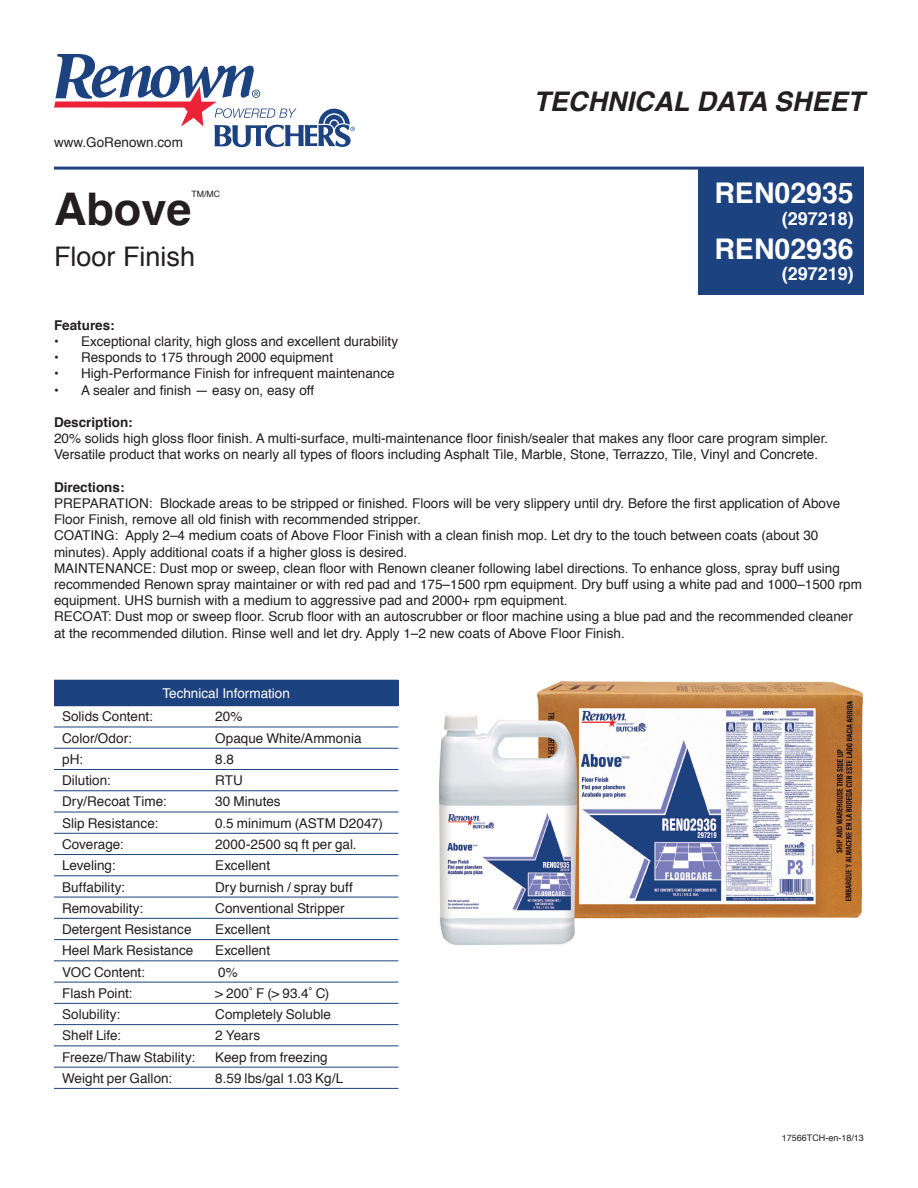
<style>
.page{position:relative;width:918px;height:1188px;background:#fff}
.page>*{position:absolute;margin:0;border:0;box-sizing:border-box;transform-origin:0 0}
.t1{font:700 45px "Helvetica";color:#231f20}
.t2{font:700 28.5px "Helvetica";color:#fff}
.t3{font:italic 700 27px "Helvetica";color:#231f20}
.t4{font:27px "Helvetica";color:#231f20}
.t5{font:700 18px "Helvetica";color:#fff}
.t6{font:13.5px/16.2px "Helvetica";color:#231f20}
.t7{font:700 13.5px "Helvetica";color:#231f20}
.t8{font:13.5px "Helvetica";color:#fff}
.t9{font:9px "Helvetica";color:#231f20}
.t10{font:8.7px "Helvetica";color:#231f20}
</style>
<div class="page">
<svg style="left:54px;top:54px;width:301px;height:93px"></svg>
<hr style="left:54px;top:167px;width:810px;height:3px;background:#1c427f">
<img style="left:439px;top:681px;width:424px;height:264px">
<div style="left:699px;top:170px;width:165px;height:125px;background:#1c427f"></div>
<div style="left:54px;top:680px;width:344px;height:26px;background:#1c427f"></div>
<hr style="left:54px;top:727px;width:153px;height:1px;background:#1c427f">
<hr style="left:207px;top:727px;width:191px;height:1px;background:#1c427f">
<hr style="left:54px;top:748px;width:153px;height:1px;background:#1c427f">
<hr style="left:207px;top:748px;width:191px;height:1px;background:#1c427f">
<hr style="left:54px;top:769px;width:153px;height:1px;background:#1c427f">
<hr style="left:207px;top:769px;width:191px;height:1px;background:#1c427f">
<hr style="left:54px;top:791px;width:153px;height:1px;background:#1c427f">
<hr style="left:207px;top:791px;width:191px;height:1px;background:#1c427f">
<hr style="left:54px;top:812px;width:153px;height:1px;background:#1c427f">
<hr style="left:207px;top:812px;width:191px;height:1px;background:#1c427f">
<hr style="left:54px;top:833px;width:153px;height:1px;background:#1c427f">
<hr style="left:207px;top:833px;width:191px;height:1px;background:#1c427f">
<hr style="left:54px;top:854px;width:153px;height:1px;background:#1c427f">
<hr style="left:207px;top:854px;width:191px;height:1px;background:#1c427f">
<hr style="left:54px;top:876px;width:153px;height:1px;background:#1c427f">
<hr style="left:207px;top:876px;width:191px;height:1px;background:#1c427f">
<hr style="left:54px;top:897px;width:153px;height:1px;background:#1c427f">
<hr style="left:207px;top:897px;width:191px;height:1px;background:#1c427f">
<hr style="left:54px;top:918px;width:153px;height:1px;background:#1c427f">
<hr style="left:207px;top:918px;width:191px;height:1px;background:#1c427f">
<hr style="left:54px;top:939px;width:153px;height:1px;background:#1c427f">
<hr style="left:207px;top:939px;width:191px;height:1px;background:#1c427f">
<hr style="left:54px;top:961px;width:153px;height:1px;background:#1c427f">
<hr style="left:207px;top:961px;width:191px;height:1px;background:#1c427f">
<hr style="left:54px;top:982px;width:153px;height:1px;background:#1c427f">
<hr style="left:207px;top:982px;width:191px;height:1px;background:#1c427f">
<hr style="left:54px;top:1003px;width:153px;height:1px;background:#1c427f">
<hr style="left:207px;top:1003px;width:191px;height:1px;background:#1c427f">
<hr style="left:54px;top:1024px;width:153px;height:1px;background:#1c427f">
<hr style="left:207px;top:1024px;width:191px;height:1px;background:#1c427f">
<hr style="left:54px;top:1046px;width:153px;height:1px;background:#1c427f">
<hr style="left:207px;top:1046px;width:191px;height:1px;background:#1c427f">
<hr style="left:54px;top:1067px;width:153px;height:1px;background:#1c427f">
<hr style="left:207px;top:1067px;width:191px;height:1px;background:#1c427f">
<hr style="left:54px;top:1088px;width:153px;height:1px;background:#1c427f">
<hr style="left:207px;top:1088px;width:191px;height:1px;background:#1c427f">
<p class="t6" style="left:54px;top:135px;width:131px">www.GoRenown.com</p>
<h1 class="t1" style="left:54px;top:172px;width:139px">Above</h1>
<p class="t10" style="left:192px;top:187px;width:30px">TM/MC</p>
<h3 class="t4" style="left:54px;top:236px;width:143px">Floor Finish</h3>
<h3 class="t3" style="left:533px;top:79px;width:332px">TECHNICAL DATA SHEET</h3>
<h2 class="t2" style="left:714px;top:170px;width:141px">REN02935</h2>
<h3 class="t5" style="left:782px;top:204px;width:74px">(297218)</h3>
<h2 class="t2" style="left:714px;top:226px;width:141px">REN02936</h2>
<h3 class="t5" style="left:782px;top:260px;width:74px">(297219)</h3>
<p class="t7" style="left:54px;top:314px;width:62px">Features:</p>
<p class="t6" style="left:54px;top:333px;width:346px">• Exceptional clarity, high gloss and excellent durability</p>
<p class="t6" style="left:54px;top:350px;width:281px">• Responds to 175 through 2000 equipment</p>
<p class="t6" style="left:54px;top:366px;width:342px">• High-Performance Finish for infrequent maintenance</p>
<p class="t6" style="left:54px;top:382px;width:262px">• A sealer and finish — easy on, easy off</p>
<p class="t7" style="left:54px;top:411px;width:80px">Description:</p>
<p class="t6" style="left:54px;top:431px;width:776px">20% solids high gloss floor finish. A multi-surface, multi-maintenance floor finish/sealer that makes any floor care program simpler.<br>Versatile product that works on nearly all types of floors including Asphalt Tile, Marble, Stone, Terrazzo, Tile, Vinyl and Concrete.</p>
<p class="t7" style="left:54px;top:476px;width:72px">Directions:</p>
<p class="t6" style="left:54px;top:495px;width:809px">PREPARATION: Blockade areas to be stripped or finished. Floors will be very slippery until dry. Before the first application of Above Floor Finish, remove all old finish with recommended stripper.<br>COATING: Apply 2–4 medium coats of Above Floor Finish with a clean finish mop. Let dry to the touch between coats (about 30 minutes). Apply additional coats if a higher gloss is desired.<br>MAINTENANCE: Dust mop or sweep, clean floor with Renown cleaner following label directions. To enhance gloss, spray buff using recommended Renown spray maintainer or with red pad and 175–1500 rpm equipment. Dry buff using a white pad and 1000–1500 rpm equipment. UHS burnish with a medium to aggressive pad and 2000+ rpm equipment.<br>RECOAT: Dust mop or sweep floor. Scrub floor with an autoscrubber or floor machine using a blue pad and the recommended cleaner at the recommended dilution. Rinse well and let dry. Apply 1–2 new coats of Above Floor Finish.</p>
<p class="t8" style="left:162px;top:683px;width:129px">Technical Information</p>
<p class="t6" style="left:62px;top:709px;width:92px">Solids Content:</p>
<p class="t6" style="left:215px;top:709px;width:29px">20%</p>
<p class="t6" style="left:62px;top:730px;width:71px">Color/Odor:</p>
<p class="t6" style="left:215px;top:730px;width:148px">Opaque White/Ammonia</p>
<p class="t6" style="left:62px;top:752px;width:22px">pH:</p>
<p class="t6" style="left:215px;top:752px;width:20px">8.8</p>
<p class="t6" style="left:62px;top:773px;width:50px">Dilution:</p>
<p class="t6" style="left:215px;top:773px;width:29px">RTU</p>
<p class="t6" style="left:62px;top:794px;width:106px">Dry/Recoat Time:</p>
<p class="t6" style="left:215px;top:794px;width:67px">30 Minutes</p>
<p class="t6" style="left:62px;top:815px;width:98px">Slip Resistance:</p>
<p class="t6" style="left:215px;top:815px;width:169px">0.5 minimum (ASTM D2047)</p>
<p class="t6" style="left:62px;top:837px;width:63px">Coverage:</p>
<p class="t6" style="left:215px;top:837px;width:143px">2000-2500 sq ft per gal.</p>
<p class="t6" style="left:62px;top:858px;width:55px">Leveling:</p>
<p class="t6" style="left:215px;top:858px;width:57px">Excellent</p>
<p class="t6" style="left:62px;top:879px;width:64px">Buffability:</p>
<p class="t6" style="left:215px;top:879px;width:139px">Dry burnish / spray buff</p>
<p class="t6" style="left:62px;top:900px;width:83px">Removability:</p>
<p class="t6" style="left:215px;top:900px;width:131px">Conventional Stripper</p>
<p class="t6" style="left:62px;top:922px;width:131px">Detergent Resistance</p>
<p class="t6" style="left:215px;top:922px;width:57px">Excellent</p>
<p class="t6" style="left:62px;top:943px;width:133px">Heel Mark Resistance</p>
<p class="t6" style="left:215px;top:943px;width:57px">Excellent</p>
<p class="t6" style="left:62px;top:964px;width:84px">VOC Content:</p>
<p class="t6" style="left:218px;top:964px;width:21px">0%</p>
<p class="t6" style="left:62px;top:985px;width:72px">Flash Point:</p>
<p class="t6" style="left:215px;top:985px;width:116px">&gt; 200˚ F (&gt; 93.4˚ C)</p>
<p class="t6" style="left:62px;top:1007px;width:60px">Solubility:</p>
<p class="t6" style="left:215px;top:1007px;width:117px">Completely Soluble</p>
<p class="t6" style="left:62px;top:1028px;width:60px">Shelf Life:</p>
<p class="t6" style="left:215px;top:1028px;width:46px">2 Years</p>
<p class="t6" style="left:62px;top:1049px;width:135px">Freeze/Thaw Stability:</p>
<p class="t6" style="left:215px;top:1049px;width:114px">Keep from freezing</p>
<p class="t6" style="left:62px;top:1070px;width:111px">Weight per Gallon:</p>
<p class="t6" style="left:215px;top:1070px;width:130px">8.59 lbs/gal 1.03 Kg/L</p>
<p class="t9" style="left:782px;top:1131px;width:84px">17566TCH-en-18/13</p>
</div>
